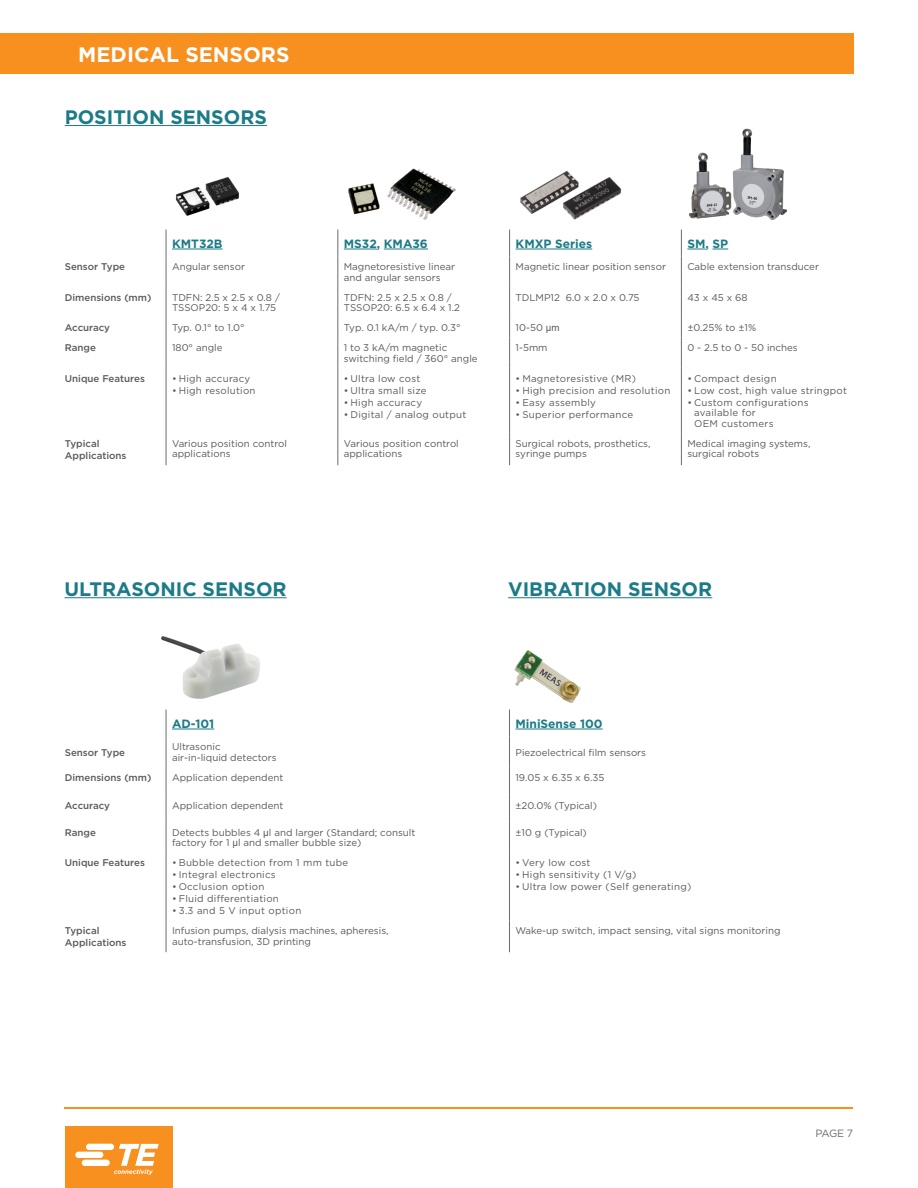
<style>
.page{position:relative;width:918px;height:1188px;background:#fff}
.page>*{position:absolute;margin:0;border:0;box-sizing:border-box;transform-origin:0 0}
.t1{font:700 21px "Gotham";color:#fff}
.t2{font:700 19.5px "Gotham";color:#1b7b87}
.t3{font:700 12px "Gotham";color:#1b7b87}
.t4{font:10.5px "Gotham";color:#696b73}
.t5{font:9.75px/10.5px "Gotham";color:#58595b}
.t6{font:9.75px/10.5px "Gotham";letter-spacing:.025em;color:#58595b}
.t7{font:500 9.75px/12px "Gotham";color:#58595b}
.t8{font:9.75px "Gotham";letter-spacing:.02em;color:#58595b}
.s1{font-family:"Arial"}
</style>
<div class="page">
<div style="left:65px;top:1126px;width:108px;height:62px;background:#f7901e"></div>
<svg style="left:75px;top:1144px;width:84px;height:31px"></svg>
<hr style="left:65px;top:1107px;width:788px;height:1px;background:#f7901e">
<div style="left:0;top:34px;width:853px;height:40px;background:#f7901e"></div>
<hr style="left:65px;top:125px;width:202px;height:1px;background:#1b7b87">
<hr style="left:509px;top:433px;width:1px;height:32px;background:#696b73">
<svg style="left:166px;top:230px;width:1px;height:26px"></svg>
<svg style="left:337px;top:230px;width:1px;height:26px"></svg>
<hr style="left:166px;top:257px;width:1px;height:30px;background:#696b73">
<hr style="left:337px;top:257px;width:1px;height:30px;background:#696b73">
<hr style="left:166px;top:287px;width:1px;height:30px;background:#696b73">
<hr style="left:337px;top:287px;width:1px;height:30px;background:#696b73">
<hr style="left:166px;top:433px;width:1px;height:32px;background:#696b73">
<hr style="left:337px;top:433px;width:1px;height:32px;background:#696b73">
<svg style="left:166px;top:317px;width:1px;height:21px"></svg>
<svg style="left:337px;top:317px;width:1px;height:21px"></svg>
<hr style="left:166px;top:338px;width:1px;height:30px;background:#696b73">
<hr style="left:337px;top:338px;width:1px;height:30px;background:#696b73">
<hr style="left:166px;top:368px;width:1px;height:65px;background:#696b73">
<hr style="left:337px;top:368px;width:1px;height:65px;background:#696b73">
<svg style="left:509px;top:230px;width:1px;height:26px"></svg>
<hr style="left:509px;top:257px;width:1px;height:30px;background:#696b73">
<hr style="left:681px;top:257px;width:1px;height:30px;background:#696b73">
<hr style="left:509px;top:287px;width:1px;height:30px;background:#696b73">
<hr style="left:681px;top:287px;width:1px;height:30px;background:#696b73">
<svg style="left:509px;top:317px;width:1px;height:21px"></svg>
<svg style="left:681px;top:317px;width:1px;height:21px"></svg>
<hr style="left:509px;top:338px;width:1px;height:30px;background:#696b73">
<hr style="left:681px;top:338px;width:1px;height:30px;background:#696b73">
<hr style="left:509px;top:368px;width:1px;height:65px;background:#696b73">
<hr style="left:681px;top:368px;width:1px;height:65px;background:#696b73">
<hr style="left:681px;top:433px;width:1px;height:32px;background:#696b73">
<hr style="left:172px;top:249px;width:51px;height:1px;background:#1b7b87">
<hr style="left:344px;top:249px;width:33px;height:1px;background:#1b7b87">
<hr style="left:384px;top:249px;width:44px;height:1px;background:#1b7b87">
<hr style="left:516px;top:249px;width:76px;height:1px;background:#1b7b87">
<svg style="left:681px;top:230px;width:25px;height:26px"></svg>
<svg style="left:713px;top:249px;width:15px;height:1px"></svg>
<img style="left:689px;top:128px;width:99px;height:93px">
<img style="left:348px;top:183px;width:32px;height:32px">
<img style="left:387px;top:168px;width:69px;height:52px">
<img style="left:175px;top:177px;width:65px;height:39px">
<svg style="left:166px;top:710px;width:1px;height:26px"></svg>
<svg style="left:509px;top:710px;width:1px;height:26px"></svg>
<hr style="left:166px;top:736px;width:1px;height:31px;background:#696b73">
<hr style="left:509px;top:736px;width:1px;height:31px;background:#696b73">
<svg style="left:166px;top:767px;width:1px;height:55px"></svg>
<svg style="left:509px;top:767px;width:1px;height:55px"></svg>
<hr style="left:166px;top:822px;width:1px;height:30px;background:#696b73">
<hr style="left:509px;top:822px;width:1px;height:30px;background:#696b73">
<hr style="left:166px;top:852px;width:1px;height:68px;background:#696b73">
<hr style="left:509px;top:852px;width:1px;height:68px;background:#696b73">
<hr style="left:166px;top:920px;width:1px;height:32px;background:#696b73">
<hr style="left:509px;top:920px;width:1px;height:32px;background:#696b73">
<hr style="left:172px;top:729px;width:42px;height:1px;background:#1b7b87">
<hr style="left:515px;top:729px;width:88px;height:1px;background:#1b7b87">
<img style="left:161px;top:636px;width:99px;height:63px">
<img style="left:514px;top:650px;width:67px;height:53px">
<hr style="left:65px;top:597px;width:222px;height:1px;background:#1b7b87">
<hr style="left:508px;top:597px;width:204px;height:1px;background:#1b7b87">
<img style="left:520px;top:170px;width:102px;height:50px">
<h1 class="t1" style="left:78px;top:41px;width:213px">MEDICAL SENSORS</h1>
<h2 class="t2" style="left:65px;top:104px;width:204px">POSITION SENSORS</h2>
<p class="t3" style="left:172px;top:236px;width:52px">KMT32B</p>
<p class="t3" style="left:344px;top:236px;width:86px">MS32, KMA36</p>
<p class="t3" style="left:516px;top:236px;width:78px">KMXP Series</p>
<p class="t3" style="left:687px;top:236px;width:42px">SM, SP</p>
<p class="t7" style="left:65px;top:261px;width:62px">Sensor Type</p>
<p class="t5" style="left:172px;top:261px;width:75px">Angular sensor</p>
<p class="t5" style="left:344px;top:261px;width:113px">Magnetoresistive linear and angular sensors</p>
<p class="t5" style="left:516px;top:261px;width:152px">Magnetic linear position sensor</p>
<p class="t5" style="left:687px;top:261px;width:133px">Cable extension transducer</p>
<p class="t7" style="left:65px;top:291px;width:88px">Dimensions (mm)</p>
<p class="t5" style="left:172px;top:292px;width:109px">TDFN: 2.5 x 2.5 x 0.8 /<br>TSSOP20: 5 x 4 x 1.75</p>
<p class="t5" style="left:344px;top:292px;width:118px">TDFN: 2.5 x 2.5 x 0.8 /<br>TSSOP20: 6.5 x 6.4 x 1.2</p>
<p class="t5" style="left:516px;top:292px;width:126px">TDLMP12 6.0 x 2.0 x 0.75</p>
<p class="t5" style="left:687px;top:292px;width:62px">43 x 45 x 68</p>
<p class="t7" style="left:65px;top:321px;width:47px">Accuracy</p>
<p class="t5" style="left:172px;top:322px;width:74px">Typ. 0.1° to 1.0°</p>
<p class="t5" style="left:344px;top:322px;width:118px">Typ. 0.1 kA/m / typ. 0.3°</p>
<p class="t5" style="left:516px;top:322px;width:46px">10-50 <span class="s1">μm</span></p>
<p class="t5" style="left:687px;top:322px;width:70px">±0.25% to ±1%</p>
<p class="t7" style="left:65px;top:342px;width:33px">Range</p>
<p class="t5" style="left:172px;top:342px;width:52px">180° angle</p>
<p class="t5" style="left:344px;top:342px;width:135px">1 to 3 kA/m magnetic switching field / 360° angle</p>
<p class="t5" style="left:516px;top:342px;width:33px">1-5mm</p>
<p class="t5" style="left:687px;top:342px;width:112px">0 - 2.5 to 0 - 50 inches</p>
<p class="t7" style="left:65px;top:372px;width:82px">Unique Features</p>
<p class="t6" style="left:172px;top:373px;width:80px">• High accuracy</p>
<p class="t6" style="left:172px;top:385px;width:85px">• High resolution</p>
<p class="t6" style="left:344px;top:373px;width:78px">• Ultra low cost</p>
<p class="t6" style="left:344px;top:385px;width:84px">• Ultra small size</p>
<p class="t6" style="left:344px;top:397px;width:80px">• High accuracy</p>
<p class="t6" style="left:344px;top:409px;width:124px">• Digital / analog output</p>
<p class="t6" style="left:687px;top:373px;width:91px">• Compact design</p>
<p class="t6" style="left:687px;top:385px;width:161px">• Low cost, high value stringpot</p>
<p class="t6" style="left:694px;top:397px;width:116px;text-indent:-7px">• Custom configurations available for<br>OEM customers</p>
<p class="t6" style="left:516px;top:373px;width:122px">• Magnetoresistive (MR)</p>
<p class="t6" style="left:516px;top:385px;width:156px">• High precision and resolution</p>
<p class="t6" style="left:516px;top:397px;width:82px">• Easy assembly</p>
<p class="t6" style="left:516px;top:409px;width:119px">• Superior performance</p>
<p class="t7" style="left:65px;top:437px;width:63px">Typical<br>Applications</p>
<p class="t5" style="left:172px;top:438px;width:117px">Various position control applications</p>
<p class="t5" style="left:344px;top:438px;width:117px">Various position control applications</p>
<p class="t5" style="left:516px;top:438px;width:136px">Surgical robots, prosthetics, syringe pumps</p>
<p class="t5" style="left:687px;top:438px;width:125px">Medical imaging systems, surgical robots</p>
<h2 class="t2" style="left:65px;top:576px;width:224px">ULTRASONIC SENSOR</h2>
<h2 class="t2" style="left:508px;top:576px;width:206px">VIBRATION SENSOR</h2>
<p class="t3" style="left:172px;top:716px;width:44px">AD-101</p>
<p class="t3" style="left:515px;top:716px;width:89px">MiniSense 100</p>
<p class="t7" style="left:65px;top:746px;width:62px">Sensor Type</p>
<p class="t5" style="left:172px;top:741px;width:106px">Ultrasonic air-in-liquid detectors</p>
<p class="t5" style="left:515px;top:747px;width:132px">Piezoelectrical film sensors</p>
<p class="t7" style="left:65px;top:771px;width:88px">Dimensions (mm)</p>
<p class="t5" style="left:172px;top:772px;width:113px">Application dependent</p>
<p class="t5" style="left:515px;top:772px;width:90px">19.05 x 6.35 x 6.35</p>
<p class="t7" style="left:65px;top:799px;width:47px">Accuracy</p>
<p class="t5" style="left:172px;top:800px;width:113px">Application dependent</p>
<p class="t5" style="left:515px;top:800px;width:83px">±20.0% (Typical)</p>
<p class="t7" style="left:65px;top:826px;width:33px">Range</p>
<p class="t5" style="left:172px;top:827px;width:245px">Detects bubbles 4 <span class="s1">μ</span>l and larger (Standard; consult factory for 1 <span class="s1">μ</span>l and smaller bubble size)</p>
<p class="t5" style="left:515px;top:827px;width:73px">±10 g (Typical)</p>
<p class="t7" style="left:65px;top:856px;width:82px">Unique Features</p>
<p class="t6" style="left:172px;top:857px;width:178px">• Bubble detection from 1 mm tube</p>
<p class="t6" style="left:172px;top:869px;width:105px">• Integral electronics</p>
<p class="t6" style="left:172px;top:881px;width:94px">• Occlusion option</p>
<p class="t6" style="left:172px;top:893px;width:108px">• Fluid differentiation</p>
<p class="t6" style="left:172px;top:906px;width:131px">• 3.3 and 5 V input option</p>
<p class="t8" style="left:515px;top:856px;width:77px">• Very low cost</p>
<p class="t6" style="left:515px;top:869px;width:122px">• High sensitivity (1 V/g)</p>
<p class="t6" style="left:515px;top:881px;width:177px">• Ultra low power (Self generating)</p>
<p class="t7" style="left:65px;top:925px;width:63px">Typical<br>Applications</p>
<p class="t5" style="left:172px;top:925px;width:218px">Infusion pumps, dialysis machines, apheresis, auto-transfusion, 3D printing</p>
<p class="t5" style="left:515px;top:925px;width:267px">Wake-up switch, impact sensing, vital signs monitoring</p>
<p class="t4" style="left:815px;top:1127px;width:39px">PAGE 7</p>
</div>
